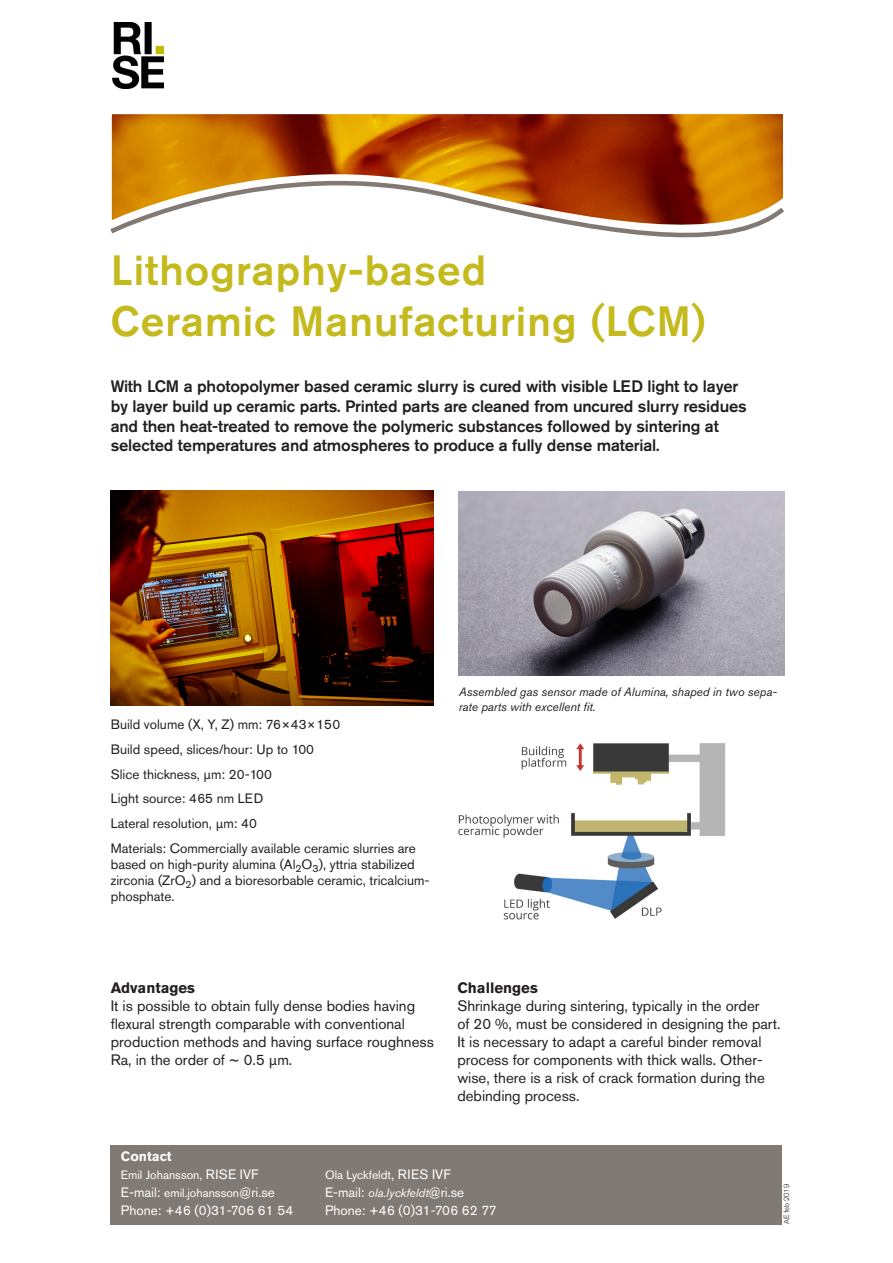
<style>
.page{position:relative;width:893px;height:1263px;background:#fff}
.page>*{position:absolute;margin:0;border:0;box-sizing:border-box;transform-origin:0 0}
.Rubrik{font:500 42px/50.4px "Akzidenz Grotesk Std";letter-spacing:.025em;color:#c4ba1e}
.No_Spacing{font:500 16.5px/19.8px "Akzidenz Grotesk Std";letter-spacing:-.01em;color:#231f20}
.No_Spacing-2{font:15px/18px "Akzidenz Grotesk Std";color:#231f20}
.No_Spacing-3{font:700 15px "Akzidenz Grotesk Std";color:#231f20}
.infotext{font:13.5px/16.2px "Akzidenz Grotesk Std";color:#231f20}
.Kontaktperson{font:13.5px "Akzidenz Grotesk Std";color:#fff}
.Kontaktperson-2{font:700 13.5px "Akzidenz Grotesk Std";color:#fff}
.No_Spacing-4{font:italic 12px/14.4px "Akzidenz Grotesk Std";color:#231f20}
.Kontaktperson-3{font:12px "Akzidenz Grotesk Std";color:#fff}
.t1{font:300 7.5px "Akzidenz Grotesk BE";letter-spacing:-.01em;color:#231f20}
.s1{font-size:13.5px}
.s2{font-style:italic;font-size:12px}
</style>
<div class="page">
<img style="left:112px;top:22px;width:51px;height:66px">
<div style="left:110px;top:1145px;width:672px;height:79px;background:#817973"></div>
<img style="left:458px;top:491px;width:326px;height:185px">
<img style="left:111px;top:490px;width:323px;height:216px">
<svg style="left:110px;top:114px;width:674px;height:122px"></svg>
<img style="left:458px;top:743px;width:268px;height:177px">
<p class="Rubrik" style="left:111px;top:245px;width:596px">Lithography-based<br>Ceramic Manufacturing (LCM)</p>
<p class="No_Spacing" style="left:111px;top:376px;width:638px">With LCM a photopolymer based ceramic slurry is cured with visible LED light to layer by layer build up ceramic parts. Printed parts are cleaned from uncured slurry residues and then heat-treated to remove the polymeric substances followed by sintering at selected temperatures and atmospheres to produce a fully dense material.</p>
<p class="infotext" style="left:111px;top:716px;width:231px">Build volume (X, Y, Z) mm: 76×43×150</p>
<p class="infotext" style="left:111px;top:741px;width:205px">Build speed, slices/hour: Up to 100</p>
<p class="infotext" style="left:111px;top:766px;width:163px">Slice thickness, µm: 20-100</p>
<p class="infotext" style="left:111px;top:790px;width:154px">Light source: 465 nm LED</p>
<p class="infotext" style="left:111px;top:815px;width:148px">Lateral resolution, µm: 40</p>
<p class="infotext" style="left:111px;top:840px;width:320px">Materials: Commercially available ceramic slurries are based on high-purity alumina (Al<sub>2</sub>O<sub>3</sub>), yttria stabilized zirconia (ZrO<sub>2</sub>) and a bioresorbable ceramic, tricalcium&shy;phosphate.</p>
<p class="No_Spacing-4" style="left:459px;top:685px;width:319px">Assembled gas sensor made of Alumina, shaped in two sepa&shy;rate parts with excellent fit.</p>
<p class="No_Spacing-3" style="left:111px;top:979px;width:86px">Advantages</p>
<p class="No_Spacing-2" style="left:111px;top:996px;width:325px">It is possible to obtain fully dense bodies having flexural strength comparable with conventional production methods and having surface roughness Ra, in the order of ~ 0.5 µm.</p>
<p class="No_Spacing-3" style="left:457px;top:979px;width:82px">Challenges</p>
<p class="No_Spacing-2" style="left:457px;top:996px;width:325px">Shrinkage during sintering, typically in the order<br>of 20 %, must be considered in designing the part.<br>It is necessary to adapt a careful binder removal process for components with thick walls. Other&shy;wise, there is a risk of crack formation during the debinding process.</p>
<p class="Kontaktperson-2" style="left:121px;top:1149px;width:52px">Contact</p>
<p class="Kontaktperson-3" style="left:121px;top:1168px;width:139px">Emil Johansson, <span class="s1">RISE IVF</span></p>
<p class="Kontaktperson-3" style="left:325px;top:1168px;width:127px">Ola Lyckfeldt<span class="s1">, RIES IVF</span></p>
<p class="Kontaktperson-3" style="left:121px;top:1186px;width:155px"><span class="s1">E-mail:</span> emil.johansson<span class="s1">@ri.se</span></p>
<p class="Kontaktperson" style="left:325px;top:1184px;width:141px">E-mail: <span class="s2">ola.lyckfeldt</span>@ri.se</p>
<p class="Kontaktperson" style="left:121px;top:1202px;width:174px">Phone: +46 (0)31-706 61 54</p>
<p class="Kontaktperson" style="left:325px;top:1202px;width:173px">Phone: +46 (0)31-706 62 77</p>
<p class="t1" style="left:782px;top:1224px;width:42px;rotate:-90deg">AE feb 2019</p>
</div>
